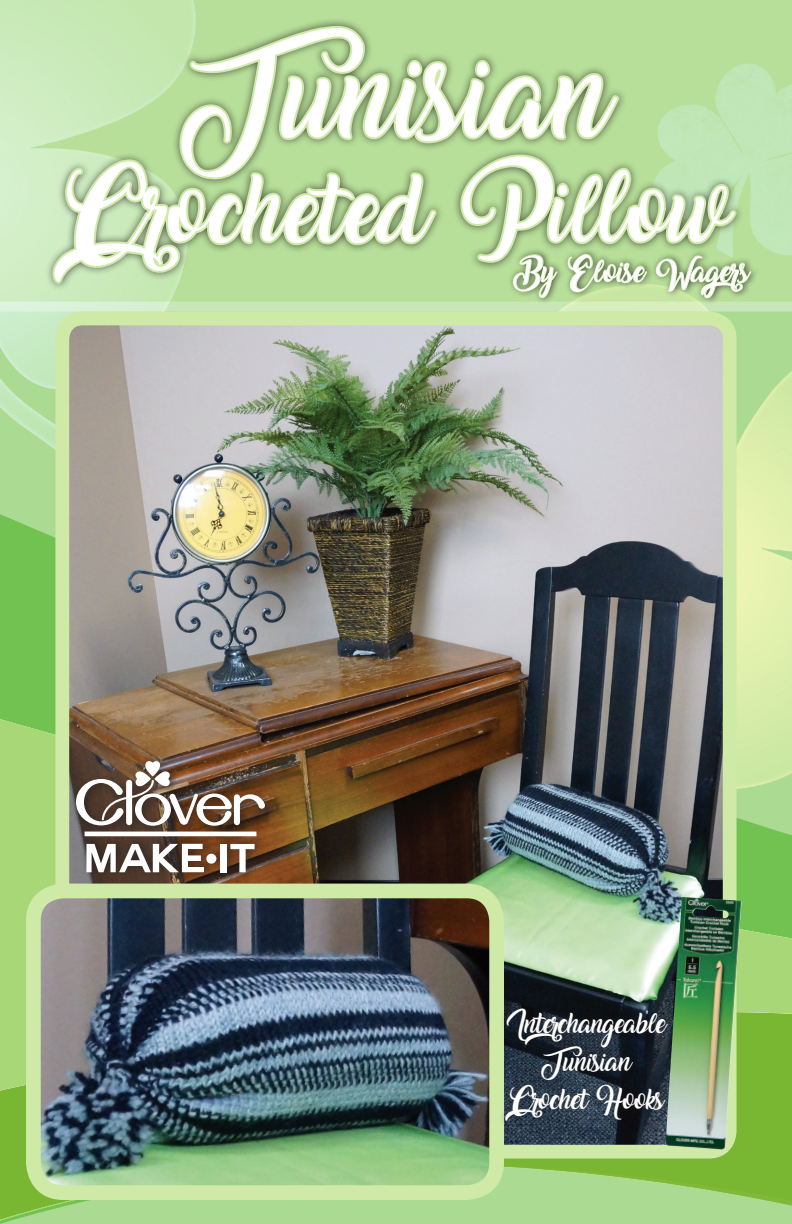
<style>
.page{position:relative;width:792px;height:1224px;background:#fff}
.page>*{position:absolute;margin:0;border:0;box-sizing:border-box;transform-origin:0 0}
.t1{font:80px "Amarillo";letter-spacing:.01em;color:#fff}
.t2{font:60px "Amarillo";letter-spacing:.01em;color:#fff}
.t3{font:20px "Amarillo";color:#fff}
.t4{font:18px/38px "Amarillo";letter-spacing:-.04em;color:#fff;text-align:center}
</style>
<div class="page">
<img style="left:0;top:312px;width:792px;height:202px">
<img style="left:0;top:514px;width:792px;height:710px">
<img style="left:0;top:719px;width:792px;height:502px">
<img style="left:0;top:1012px;width:792px;height:207px">
<svg style="left:0;top:0;width:792px;height:312px;background:#c8e9ba"></svg>
<img style="left:70px;top:332px;width:652px;height:812px">
<div style="left:55px;top:312px;width:682px;height:847px;border:14px solid #cfeaa7;border-radius:21px"></div>
<img style="left:33px;top:891px;width:464px;height:302px">
<div style="left:26px;top:884px;width:478px;height:316px;border:15px solid #cfeaa7;border-radius:30px"></div>
<div style="left:499px;top:1002px;width:175px;height:125px;background:#231f20;opacity:.48"></div>
<div style="left:81px;top:833px;width:186px;height:46px;background:#231f20;opacity:.75"></div>
<svg style="left:86px;top:844px;width:118px;height:28px"></svg>
<div style="left:220px;top:844px;width:7px;height:28px;background:#fff"></div>
<svg style="left:230px;top:844px;width:25px;height:28px"></svg>
<div style="left:206px;top:854px;width:10px;height:10px;background:#fff;border-radius:50%"></div>
<div style="left:71px;top:756px;width:206px;height:82px;background:#231f20;opacity:.75"></div>
<img style="left:76px;top:759px;width:189px;height:67px">
<hr style="left:85px;top:832px;width:171px;height:4px;background:#fff">
<img style="left:666px;top:897px;width:76px;height:253px">
<div style="left:508px;top:247px;width:251px;height:58px;background:#231f20;opacity:.76"></div>
<svg style="left:50px;top:0;width:702px;height:332px;background:#b2d298"></svg>
<p class="t1" style="left:182px;top:64px;width:430px">Tunisian</p>
<p class="t2" style="left:63px;top:186px;width:668px">Crocheted Pillow</p>
<p class="t3" style="left:516px;top:263px;width:259px">By Eloise Wagers</p>
<p class="t4" style="left:506px;top:1008px;width:161px">Interchangeable<br>Tunisian</p>
<p class="t4" style="left:509px;top:1084px;width:157px">Crochet Hooks</p>
</div>
